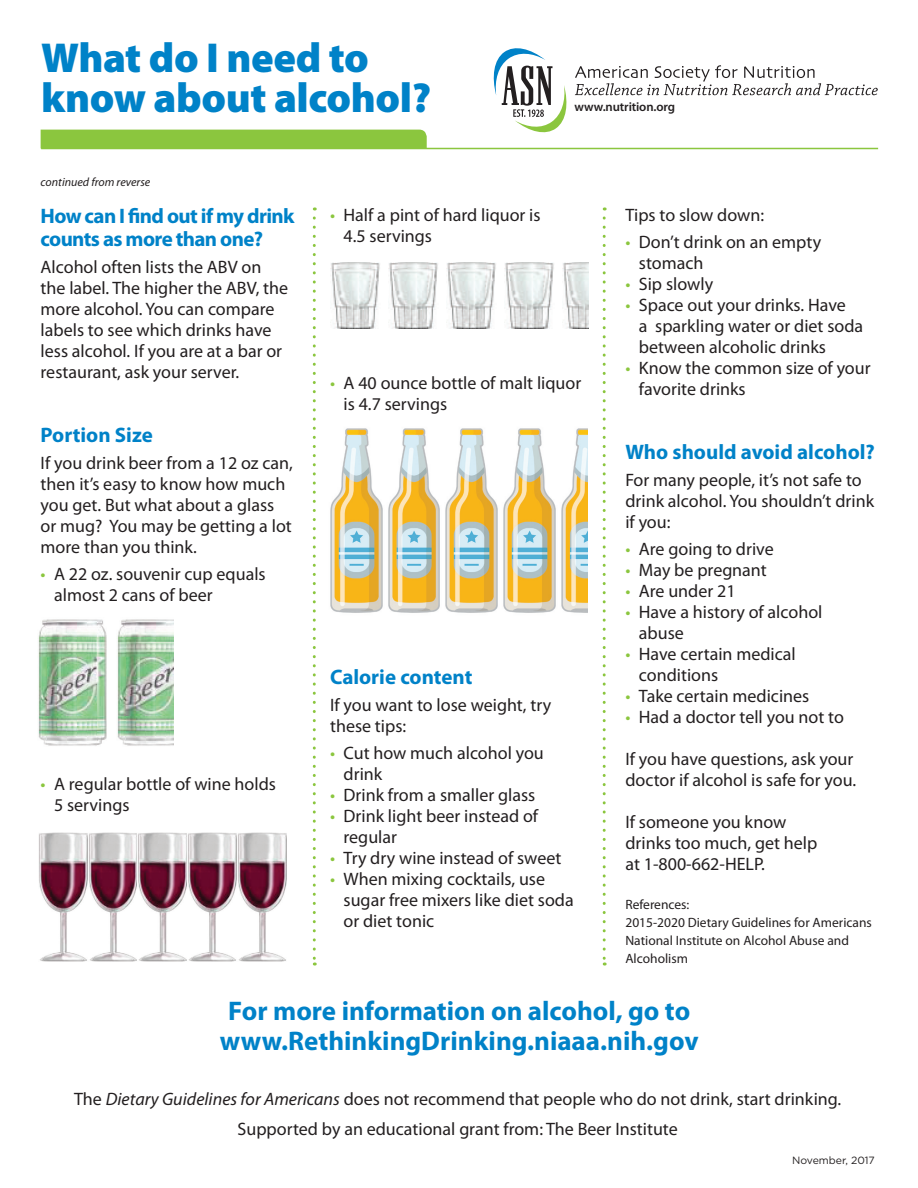
<style>
.page{position:relative;width:918px;height:1188px;background:#fff}
.page>*{position:absolute;margin:0;border:0;box-sizing:border-box;transform-origin:0 0}
.t1{font:900 42px/40.5px "Myriad Pro";letter-spacing:-.01em;color:#0082c8}
.t2{font:700 27px/30px "Myriad Pro";color:#0082c8;text-align:center}
.t3{font:700 21px "Myriad Pro";letter-spacing:-.005em;color:#0082c8}
.t4{font:700 21px/22.5px "Myriad Pro";letter-spacing:-.03em;color:#0082c8}
.t5{font:18px/21px "Myriad Pro";color:#231f20}
.t6{font:13.5px/18px "Myriad Pro";color:#231f20}
.t7{font:600 12.75px "Myriad Pro";letter-spacing:-.01em;color:#231f20}
.t8{font:italic 12px "Myriad Pro";color:#231f20}
.t9{font:10.5px "Gotham";color:#231f20}
.s1{color:#8bc63e}
.s2{font-style:italic}
</style>
<div class="page">
<hr style="left:41px;top:148px;width:837px;height:1px;background:#8bc63e">
<div style="left:41px;top:130px;width:386px;height:18px;background:#8bc63e"></div>
<svg style="left:575px;top:65px;width:303px;height:30px"></svg>
<svg style="left:494px;top:48px;width:73px;height:84px"></svg>
<img style="left:331px;top:262px;width:49px;height:66px">
<img style="left:446px;top:262px;width:50px;height:66px">
<img style="left:388px;top:262px;width:50px;height:66px">
<img style="left:505px;top:262px;width:49px;height:66px">
<img style="left:563px;top:262px;width:26px;height:66px">
<img style="left:330px;top:428px;width:257px;height:185px">
<svg style="left:313px;top:218px;width:3px;height:748px"></svg>
<svg style="left:603px;top:218px;width:3px;height:748px"></svg>
<img style="left:38px;top:619px;width:68px;height:127px">
<img style="left:117px;top:619px;width:56px;height:127px">
<img style="left:39px;top:832px;width:247px;height:130px">
<h1 class="t1" style="left:41px;top:36px;width:392px">What do I need to know about alcohol?</h1>
<p class="t8" style="left:41px;top:175px;width:111px">continued from reverse</p>
<p class="t7" style="left:575px;top:99px;width:102px">www.nutrition.org</p>
<p class="t4" style="left:41px;top:204px;width:256px">How can I find out if my drink counts as more than one?</p>
<p class="t5" style="left:41px;top:256px;width:249px">Alcohol often lists the ABV on the label. The higher the ABV, the more alcohol. You can compare labels to see which drinks have less alcohol. If you are at a bar or restaurant, ask your server.</p>
<p class="t3" style="left:41px;top:421px;width:114px">Portion Size</p>
<p class="t5" style="left:41px;top:452px;width:254px">If you drink beer from a 12 oz can, then it’s easy to know how much you get. But what about a glass or mug? You may be getting a lot more than you think.</p>
<p class="t5" style="left:54px;top:563px;width:213px;text-indent:-14px"><span class="s1">•</span> A 22 oz. souvenir cup equals almost 2 cans of beer</p>
<p class="t5" style="left:54px;top:773px;width:223px;text-indent:-14px"><span class="s1">•</span> A regular bottle of wine holds<br>5 servings</p>
<p class="t5" style="left:344px;top:204px;width:199px;text-indent:-14px"><span class="s1">•</span> Half a pint of hard liquor is<br>4.5 servings</p>
<p class="t5" style="left:344px;top:372px;width:239px;text-indent:-14px"><span class="s1">•</span> A 40 ounce bottle of malt liquor is 4.7 servings</p>
<p class="t3" style="left:330px;top:664px;width:144px">Calorie content</p>
<p class="t5" style="left:330px;top:695px;width:223px">If you want to lose weight, try these tips:</p>
<p class="t5" style="left:344px;top:743px;width:202px;text-indent:-14px"><span class="s1">•</span> Cut how much alcohol you drink</p>
<p class="t5" style="left:330px;top:785px;width:207px"><span class="s1">•</span> Drink from a smaller glass</p>
<p class="t5" style="left:344px;top:806px;width:196px;text-indent:-14px"><span class="s1">•</span> Drink light beer instead of regular</p>
<p class="t5" style="left:330px;top:848px;width:233px"><span class="s1">•</span> Try dry wine instead of sweet</p>
<p class="t5" style="left:344px;top:869px;width:232px;text-indent:-14px"><span class="s1">•</span> When mixing cocktails, use sugar free mixers like diet soda or diet tonic</p>
<p class="t5" style="left:625px;top:204px;width:140px">Tips to slow down:</p>
<p class="t5" style="left:639px;top:231px;width:184px;text-indent:-14px"><span class="s1">•</span> Don’t drink on an empty stomach</p>
<p class="t5" style="left:625px;top:273px;width:89px"><span class="s1">•</span> Sip slowly</p>
<p class="t5" style="left:639px;top:294px;width:226px;text-indent:-14px"><span class="s1">•</span> Space out your drinks. Have<br>a sparkling water or diet soda between alcoholic drinks</p>
<p class="t5" style="left:639px;top:357px;width:233px;text-indent:-14px"><span class="s1">•</span> Know the common size of your favorite drinks</p>
<p class="t3" style="left:625px;top:439px;width:251px">Who should avoid alcohol?</p>
<p class="t5" style="left:625px;top:470px;width:250px">For many people, it’s not safe to drink alcohol. You shouldn’t drink if you:</p>
<p class="t5" style="left:625px;top:539px;width:150px"><span class="s1">•</span> Are going to drive</p>
<p class="t5" style="left:625px;top:560px;width:143px"><span class="s1">•</span> May be pregnant</p>
<p class="t5" style="left:625px;top:581px;width:112px"><span class="s1">•</span> Are under 21</p>
<p class="t5" style="left:639px;top:602px;width:185px;text-indent:-14px"><span class="s1">•</span> Have a history of alcohol abuse</p>
<p class="t5" style="left:639px;top:644px;width:158px;text-indent:-14px"><span class="s1">•</span> Have certain medical conditions</p>
<p class="t5" style="left:625px;top:686px;width:185px"><span class="s1">•</span> Take certain medicines</p>
<p class="t5" style="left:625px;top:707px;width:220px"><span class="s1">•</span> Had a doctor tell you not to</p>
<p class="t5" style="left:625px;top:749px;width:232px">If you have questions, ask your doctor if alcohol is safe for you.</p>
<p class="t5" style="left:625px;top:812px;width:194px">If someone you know drinks too much, get help at 1-800-662-HELP.</p>
<p class="t6" style="left:625px;top:896px;width:248px">References:<br>2015-2020 Dietary Guidelines for Americans<br>National Institute on Alcohol Abuse and<br>Alcoholism</p>
<h2 class="t2" style="left:220px;top:995px;width:480px">For more information on alcohol, go to www.RethinkingDrinking.niaaa.nih.gov</h2>
<p class="t5" style="left:74px;top:1083px;width:769px;line-height:30px;text-align:center">The <span class="s2">Dietary Guidelines for Americans</span> does not recommend that people who do not drink, start drinking.<br>Supported by an educational grant from: The Beer Institute</p>
<p class="t9" style="left:792px;top:1154px;width:84px">November, 2017</p>
</div>
